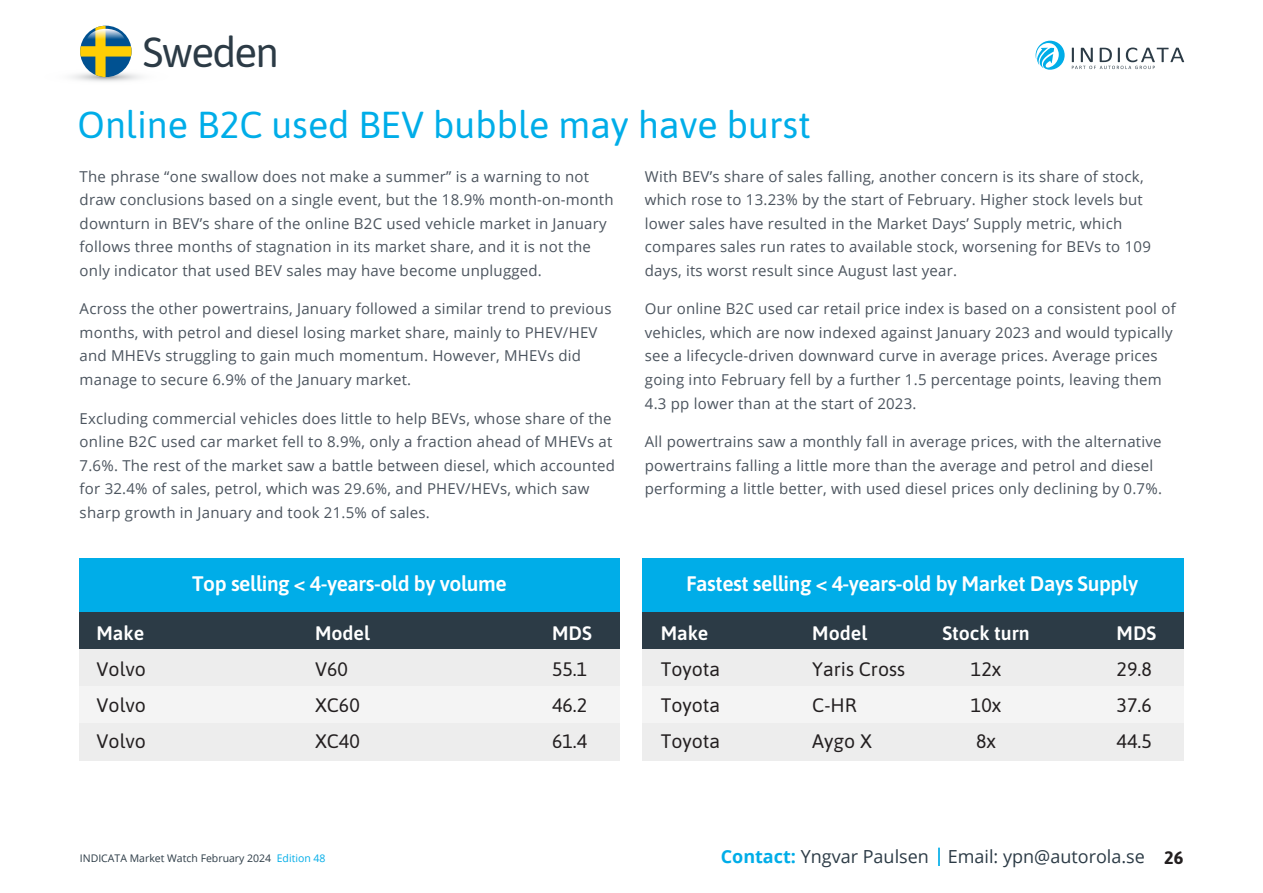
<style>
.page{position:relative;width:1263px;height:893px;background:#fff}
.page>*{position:absolute;margin:0;border:0;box-sizing:border-box;transform-origin:0 0}
.t1{font:42px "Asap";letter-spacing:-.04em;color:#2c3b46}
.t2{font:37.5px "Asap";color:#00ade8}
.t3{font:600 21px "Asap";letter-spacing:-.02em;color:#fff}
.t4{font:19.5px/36px "Asap";color:#231f20;text-align:justify}
.t5{font:600 19.5px "Asap";color:#fff}
.t6{font:18px "Open Sans";color:#2c3b46}
.t7{font:15px/23.5px "Open Sans";letter-spacing:.015em;color:#4b545e}
.t8{font:10.5px "Open Sans";color:#2c3b46}
.s1{color:#00ade8}
.s2{font-weight:700;color:#00ade8}
.s3{font-family:"Asap";font-weight:700;color:#231f20}
</style>
<div class="page">
<svg style="left:42px;top:68px;width:128px;height:17px"></svg>
<svg style="left:80px;top:26px;width:52px;height:51px"></svg>
<svg style="left:1035px;top:41px;width:30px;height:29px"></svg>
<svg style="left:1072px;top:48px;width:112px;height:21px"></svg>
<svg style="left:938px;top:848px;width:2px;height:18px"></svg>
<div style="left:79px;top:558px;width:541px;height:55px;background:#00ade8"></div>
<div style="left:79px;top:613px;width:541px;height:37px;background:#2c3b46"></div>
<div style="left:79px;top:650px;width:541px;height:37px;background:#ededed"></div>
<div style="left:79px;top:687px;width:541px;height:37px;background:#f4f4f4"></div>
<div style="left:79px;top:724px;width:541px;height:37px;background:#ededed"></div>
<div style="left:643px;top:558px;width:541px;height:55px;background:#00ade8"></div>
<div style="left:643px;top:613px;width:541px;height:37px;background:#2c3b46"></div>
<div style="left:643px;top:650px;width:541px;height:37px;background:#ededed"></div>
<div style="left:643px;top:687px;width:541px;height:37px;background:#f4f4f4"></div>
<div style="left:643px;top:724px;width:541px;height:37px;background:#ededed"></div>
<h1 class="t1" style="left:143px;top:23px;width:138px">Sweden</h1>
<h2 class="t2" style="left:78px;top:99px;width:735px">Online B2C used BEV bubble may have burst</h2>
<p class="t7" style="left:80px;top:164px;width:535px">The phrase “one swallow does not make a summer” is a warning to not draw conclusions based on a single event, but the 18.9% month-on-month downturn in BEV’s share of the online B2C used vehicle market in January follows three months of stagnation in its market share, and it is not the only indicator that used BEV sales may have become unplugged.</p>
<p class="t7" style="left:80px;top:297px;width:533px">Across the other powertrains, January followed a similar trend to previous months, with petrol and diesel losing market share, mainly to PHEV/HEV and MHEVs struggling to gain much momentum. However, MHEVs did manage to secure 6.9% of the January market.</p>
<p class="t7" style="left:80px;top:406px;width:537px">Excluding commercial vehicles does little to help BEVs, whose share of the online B2C used car market fell to 8.9%, only a fraction ahead of MHEVs at 7.6%. The rest of the market saw a battle between diesel, which accounted for 32.4% of sales, petrol, which was 29.6%, and PHEV/HEVs, which saw sharp growth in January and took 21.5% of sales.</p>
<p class="t7" style="left:645px;top:164px;width:507px">With BEV’s share of sales falling, another concern is its share of stock, which rose to 13.23% by the start of February. Higher stock levels but lower sales have resulted in the Market Days’ Supply metric, which compares sales run rates to available stock, worsening for BEVs to 109 days, its worst result since August last year.</p>
<p class="t7" style="left:645px;top:297px;width:532px">Our online B2C used car retail price index is based on a consistent pool of vehicles, which are now indexed against January 2023 and would typically see a lifecycle-driven downward curve in average prices. Average prices going into February fell by a further 1.5 percentage points, leaving them 4.3 pp lower than at the start of 2023.</p>
<p class="t7" style="left:645px;top:429px;width:519px">All powertrains saw a monthly fall in average prices, with the alternative powertrains falling a little more than the average and petrol and diesel performing a little better, with used diesel prices only declining by 0.7%.</p>
<h3 class="t5" style="left:97px;top:619px;width:49px">Make</h3>
<h3 class="t4" style="left:97px;top:650px;width:51px">Volvo Volvo Volvo</h3>
<h3 class="t3" style="left:192px;top:569px;width:316px">Top selling &lt; 4-years-old by volume</h3>
<h3 class="t5" style="left:315px;top:619px;width:56px">Model</h3>
<h3 class="t4" style="left:315px;top:650px;width:46px;text-align:left">V60<br>XC60<br>XC40</h3>
<h3 class="t5" style="left:552px;top:619px;width:41px">MDS</h3>
<h3 class="t4" style="left:552px;top:650px;width:37px">55.1<br>46.2<br>61.4</h3>
<h3 class="t3" style="left:686px;top:569px;width:453px">Fastest selling &lt; 4-years-old by Market Days Supply</h3>
<h3 class="t5" style="left:661px;top:619px;width:49px">Make</h3>
<h3 class="t4" style="left:661px;top:650px;width:61px">Toyota Toyota Toyota</h3>
<h3 class="t5" style="left:812px;top:619px;width:56px">Model</h3>
<h3 class="t4" style="left:812px;top:650px;width:94px;text-align:left">Yaris Cross<br>C-HR<br>Aygo X</h3>
<h3 class="t5" style="left:942px;top:619px;width:89px">Stock turn</h3>
<h3 class="t4" style="left:971px;top:650px;width:32px">12x 10x 8x</h3>
<h3 class="t5" style="left:1117px;top:619px;width:41px">MDS</h3>
<h3 class="t4" style="left:1117px;top:650px;width:37px">29.8<br>37.6<br>44.5</h3>
<p class="t8" style="left:80px;top:851px;width:247px">INDICATA Market Watch February 2024 <span class="s1">Edition 48</span></p>
<p class="t6" style="left:721px;top:844px;width:464px"><span class="s2">Contact:</span> Yngvar Paulsen Email: ypn@autorola.se <span class="s3">26</span></p>
</div>
